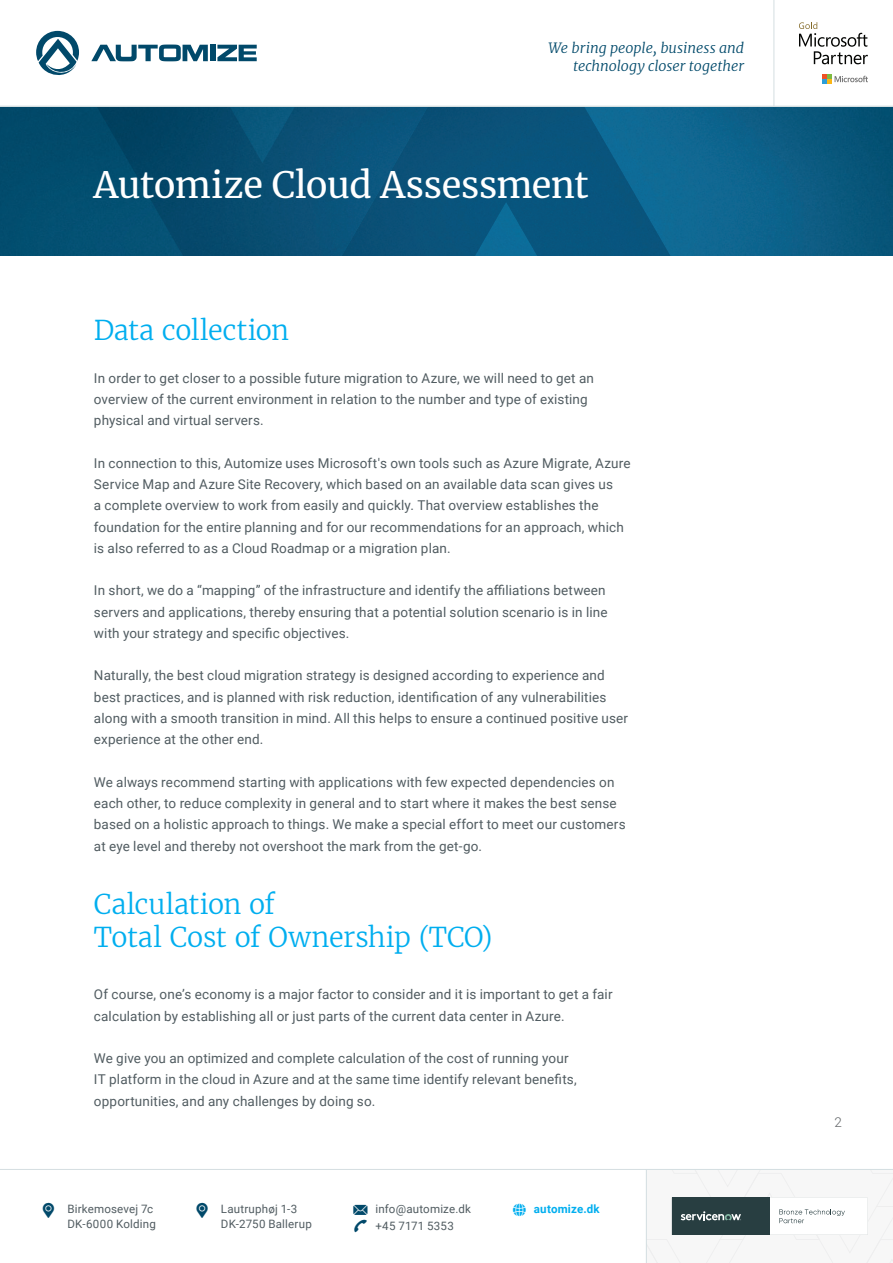
<style>
.page{position:relative;width:893px;height:1263px;background:#fff}
.page>*{position:absolute;margin:0;border:0;box-sizing:border-box;transform-origin:0 0}
.t1{font:36px "Merriweather";letter-spacing:-.01em;color:#fff}
.t2{font:300 27px/33px "Merriweather";letter-spacing:-.015em;color:#00aeef}
.t3{font:italic 300 14.25px/18px "Merriweather";letter-spacing:-.005em;color:#01496a;text-align:right}
.t4{font:13.5px/21.3px "Roboto";letter-spacing:.01em;color:#515c61}
.t5{font:300 13.5px "Roboto";color:#606466}
.t6{font:11.55px/14.9px "Roboto";letter-spacing:.015em;color:#515c61}
.t7{font:700 11.55px "Roboto";letter-spacing:.015em;color:#00aeef}
.s1{color:#01496a}
</style>
<div class="page">
<svg style="left:0;top:107px;width:218px;height:148px;background:#024a6b"></svg>
<svg style="left:794px;top:107px;width:99px;height:148px;background:#08567b"></svg>
<svg style="left:218px;top:107px;width:576px;height:148px;background:#0a5880"></svg>
<hr style="left:0;top:1169px;width:893px;height:1px;background:#d4dee1">
<hr style="left:646px;top:1169px;width:1px;height:94px;background:#d4dee1">
<svg style="left:647px;top:1170px;width:246px;height:93px"></svg>
<svg style="left:36px;top:31px;width:43px;height:44px"></svg>
<svg style="left:91px;top:45px;width:117px;height:16px"></svg>
<div style="left:211px;top:45px;width:5px;height:16px;background:#01496a"></div>
<svg style="left:217px;top:45px;width:40px;height:16px"></svg>
<svg style="left:822px;top:74px;width:46px;height:10px"></svg>
<svg style="left:799px;top:22px;width:69px;height:42px"></svg>
<hr style="left:773px;top:0;width:1px;height:106px;background:#d4dee1">
<hr style="left:0;top:106px;width:893px;height:1px;background:#d4dee1">
<p class="t3" style="left:549px;top:39px;width:197px">We bring people, business and technology closer together</p>
<h1 class="t1" style="left:94px;top:160px;width:497px">Automize Cloud Assessment</h1>
<h2 class="t2" style="left:94px;top:313px;width:197px">Data collection</h2>
<p class="t4" style="left:94px;top:367px;width:501px">In order to get closer to a possible future migration to Azure, we will need to get an overview of the current environment in relation to the number and type of existing physical and virtual servers.</p>
<p class="t4" style="left:94px;top:452px;width:538px">In connection to this, Automize uses Microsoft's own tools such as Azure Migrate, Azure Service Map and Azure Site Recovery, which based on an available data scan gives us<br>a complete overview to work from easily and quickly. That overview establishes the foundation for the entire planning and for our recommendations for an approach, which is also referred to as a Cloud Roadmap or a migration plan.</p>
<p class="t4" style="left:94px;top:579px;width:515px">In short, we do a “mapping” of the infrastructure and identify the affiliations between servers and applications, thereby ensuring that a potential solution scenario is in line with your strategy and specific objectives.</p>
<p class="t4" style="left:94px;top:664px;width:536px">Naturally, the best cloud migration strategy is designed according to experience and best practices, and is planned with risk reduction, identification of any vulnerabilities along with a smooth transition in mind. All this helps to ensure a continued positive user experience at the other end.</p>
<p class="t4" style="left:94px;top:771px;width:533px">We always recommend starting with applications with few expected dependencies on each other, to reduce complexity in general and to start where it makes the best sense based on a holistic approach to things. We make a special effort to meet our customers at eye level and thereby not overshoot the mark from the get-go.</p>
<h2 class="t2" style="left:94px;top:887px;width:400px">Calculation of<br>Total Cost of Ownership (TCO)</h2>
<p class="t4" style="left:94px;top:983px;width:520px">Of course, one’s economy is a major factor to consider and it is important to get a fair calculation by establishing all or just parts of the current data center in Azure.</p>
<p class="t4" style="left:94px;top:1047px;width:484px">We give you an optimized and complete calculation of the cost of running your<br>IT platform in the cloud in Azure and at the same time identify relevant benefits, opportunities, and any challenges by doing so.</p>
<p class="t6" style="left:67px;top:1201px;width:87px">Birkemosevej 7c</p>
<p class="t6" style="left:375px;top:1201px;width:97px">info@automize.dk</p>
<p class="t6" style="left:67px;top:1216px;width:90px">DK-6000 Kolding</p>
<p class="t6" style="left:221px;top:1201px;width:92px">Lautruphøj 1-3<br>DK-2750 Ballerup</p>
<p class="t6" style="left:353px;top:1218px;width:103px"><span class="s1">❖</span> +45 7171 5353</p>
<p class="t7" style="left:534px;top:1201px;width:67px">automize.dk</p>
<p class="t5" style="left:834px;top:1113px;width:9px">2</p>
</div>
